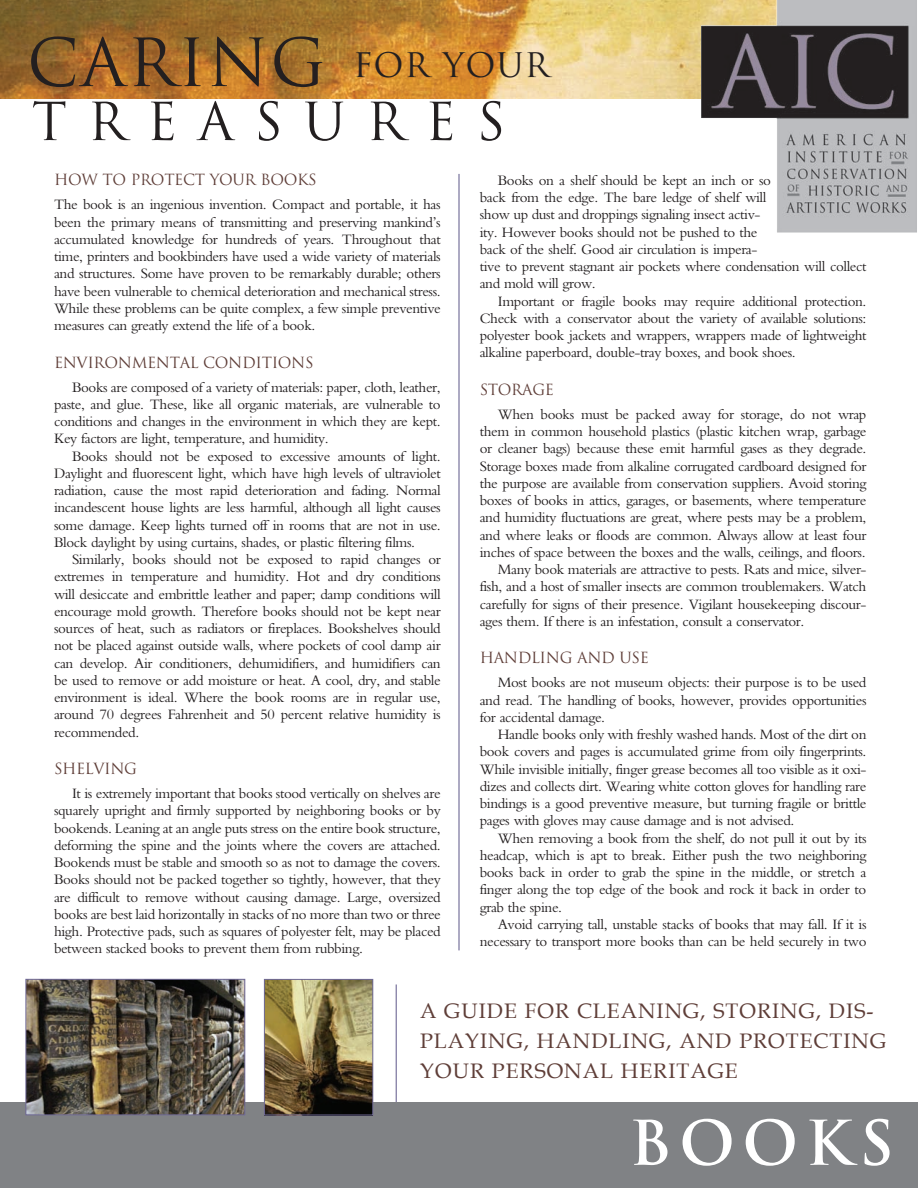
<style>
.page{position:relative;width:918px;height:1188px;background:#fff}
.page>*{position:absolute;margin:0;border:0;box-sizing:border-box;transform-origin:0 0}
.t1{font:700 60px "Trajan";letter-spacing:.125em;color:#fff}
.t2{font:51px "Trajan";letter-spacing:.4em;color:#231f20}
.t3{font:33px "Trajan";letter-spacing:.025em;color:#231f20}
.t4{font:21px/30px "Book Antiqua";letter-spacing:.05em;color:#5f3e38}
.t5{font:15px/17.2px "Bembo";letter-spacing:-.025em;color:#231f20;text-align:justify}
.t6{font:15px "Trajan";letter-spacing:-.025em;color:#5f3e38}
.s1{font-size:64.5px}
</style>
<div class="page">
<hr style="left:396px;top:984px;width:1px;height:132px;background:#6f6996">
<img style="left:0;top:0;width:701px;height:99px">
<div style="left:0;top:1102px;width:918px;height:86px;background:#808285"></div>
<img style="left:28px;top:981px;width:215px;height:132px">
<div style="left:26px;top:979px;width:219px;height:136px;border:1px solid #6f6996"></div>
<img style="left:266px;top:981px;width:105px;height:132px">
<div style="left:264px;top:979px;width:109px;height:136px;border:1px solid #6f6996"></div>
<hr style="left:458px;top:174px;width:2px;height:776px;background:#6f6996">
<img style="left:701px;top:0;width:216px;height:233px">
<h3 class="t3" style="left:27px;top:46px;width:524px"><span class="s1">CARING</span> FOR YOUR</h3>
<h2 class="t2" style="left:32px;top:91px;width:475px">TREASURES</h2>
<p class="t6" style="left:54px;top:171px;width:264px">HOW TO PROTECT YOUR BOOKS</p>
<p class="t5" style="left:54px;top:196px;width:388px">The book is an ingenious invention. Compact and portable, it has been the primary means of transmitting and preserving mankind’s accumulated knowledge for hundreds of years. Throughout that time, printers and bookbinders have used a wide variety of materials and structures. Some have proven to be remarkably durable; others have been vulnerable to chemical deterioration and mechanical stress.<br>While these problems can be quite complex, a few simple preventive measures can greatly extend the life of a book.</p>
<p class="t6" style="left:54px;top:353px;width:261px">ENVIRONMENTAL CONDITIONS</p>
<p class="t5" style="left:54px;top:378px;width:388px;text-indent:18px">Books are composed of a variety of materials: paper, cloth, leather, paste, and glue. These, like all organic materials, are vulnerable to conditions and changes in the environment in which they are kept.<br>Key factors are light, temperature, and humidity.</p>
<p class="t5" style="left:54px;top:447px;width:388px;text-indent:18px">Books should not be exposed to excessive amounts of light.<br>Daylight and fluorescent light, which have high levels of ultraviolet radiation, cause the most rapid deterioration and fading. Normal incandescent house lights are less harmful, although all light causes some damage. Keep lights turned off in rooms that are not in use.<br>Block daylight by using curtains, shades, or plastic filtering films.</p>
<p class="t5" style="left:54px;top:550px;width:388px;text-indent:18px">Similarly, books should not be exposed to rapid changes or extremes in temperature and humidity. Hot and dry conditions will desiccate and embrittle leather and paper; damp conditions will encourage mold growth. Therefore books should not be kept near sources of heat, such as radiators or fireplaces. Bookshelves should not be placed against outside walls, where pockets of cool damp air can develop. Air conditioners, dehumidifiers, and humidifiers can be used to remove or add moisture or heat. A cool, dry, and stable environment is ideal. Where the book rooms are in regular use, around 70 degrees Fahrenheit and 50 percent relative humidity is recommended.</p>
<p class="t6" style="left:54px;top:760px;width:85px">SHELVING</p>
<p class="t5" style="left:54px;top:784px;width:388px;text-indent:18px">It is extremely important that books stood vertically on shelves are squarely upright and firmly supported by neighboring books or by bookends. Leaning at an angle puts stress on the entire book structure, deforming the spine and the joints where the covers are attached.<br>Bookends must be stable and smooth so as not to damage the covers.<br>Books should not be packed together so tightly, however, that they are difficult to remove without causing damage. Large, oversized books are best laid horizontally in stacks of no more than two or three high. Protective pads, such as squares of polyester felt, may be placed between stacked books to prevent them from rubbing.</p>
<p class="t5" style="left:480px;top:171px;width:388px;text-align:left;text-indent:18px">Books on a shelf should be kept an inch or so<br>back from the edge. The bare ledge of shelf will<br>show up dust and droppings signaling insect activ-<br>ity. However books should not be pushed to the<br>back of the shelf. Good air circulation is impera-<br>tive to prevent stagnant air pockets where condensation will collect and mold will grow.</p>
<p class="t5" style="left:480px;top:292px;width:388px;text-indent:18px">Important or fragile books may require additional protection.<br>Check with a conservator about the variety of available solutions: polyester book jackets and wrappers, wrappers made of lightweight alkaline paperboard, double-tray boxes, and book shoes.</p>
<p class="t6" style="left:480px;top:380px;width:76px">STORAGE</p>
<p class="t5" style="left:498px;top:405px;width:370px">When books must be packed away for storage, do not wrap</p>
<p class="t5" style="left:480px;top:423px;width:388px">them in common household plastics (plastic kitchen wrap, garbage</p>
<p class="t5" style="left:480px;top:440px;width:388px">or cleaner bags) because these emit harmful gases as they degrade.</p>
<p class="t5" style="left:480px;top:457px;width:388px">Storage boxes made from alkaline corrugated cardboard designed for</p>
<p class="t5" style="left:480px;top:474px;width:388px">the purpose are available from conservation suppliers. Avoid storing</p>
<p class="t5" style="left:480px;top:492px;width:388px">boxes of books in attics, garages, or basements, where temperature</p>
<p class="t5" style="left:480px;top:509px;width:388px">and humidity fluctuations are great, where pests may be a problem,</p>
<p class="t5" style="left:480px;top:526px;width:388px">and where leaks or floods are common. Always allow at least four</p>
<p class="t5" style="left:480px;top:543px;width:387px">inches of space between the boxes and the walls, ceilings, and floors.</p>
<p class="t5" style="left:498px;top:561px;width:370px">Many book materials are attractive to pests. Rats and mice, silver-</p>
<p class="t5" style="left:480px;top:578px;width:388px">fish, and a host of smaller insects are common troublemakers. Watch</p>
<p class="t5" style="left:480px;top:595px;width:388px">carefully for signs of their presence. Vigilant housekeeping discour-</p>
<p class="t5" style="left:480px;top:612px;width:326px">ages them. If there is an infestation, consult a conservator.</p>
<p class="t6" style="left:480px;top:649px;width:171px">HANDLING AND USE</p>
<p class="t5" style="left:480px;top:674px;width:388px;text-indent:18px">Most books are not museum objects: their purpose is to be used and read. The handling of books, however, provides opportunities for accidental damage.</p>
<p class="t5" style="left:480px;top:726px;width:388px;text-indent:18px">Handle books only with freshly washed hands. Most of the dirt on book covers and pages is accumulated grime from oily fingerprints.<br>While invisible initially, finger grease becomes all too visible as it oxi&shy;dizes and collects dirt. Wearing white cotton gloves for handling rare bindings is a good preventive measure, but turning fragile or brittle pages with gloves may cause damage and is not advised.</p>
<p class="t5" style="left:480px;top:829px;width:388px;text-indent:18px">When removing a book from the shelf, do not pull it out by its headcap, which is apt to break. Either push the two neighboring books back in order to grab the spine in the middle, or stretch a finger along the top edge of the book and rock it back in order to grab the spine.</p>
<p class="t5" style="left:480px;top:915px;width:388px;text-align:right">Avoid carrying tall, unstable stacks of books that may fall. If it is necessary to transport more books than can be held securely in two</p>
<h3 class="t4" style="left:420px;top:996px;width:468px">A GUIDE FOR CLEANING, STORING, DIS-<br>PLAYING, HANDLING, AND PROTECTING<br>YOUR PERSONAL HERITAGE</h3>
<h1 class="t1" style="left:629px;top:1106px;width:266px">BOOKS</h1>
</div>
